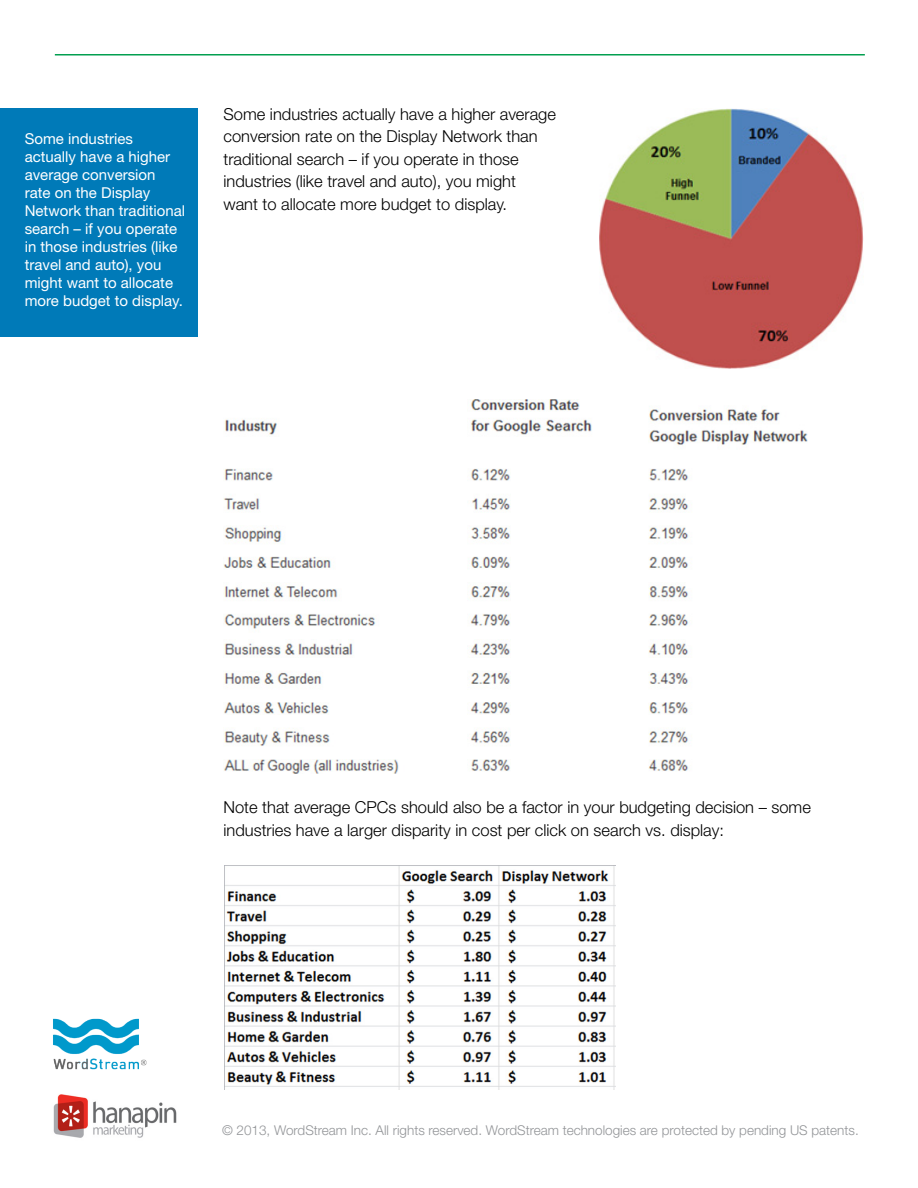
<style>
.page{position:relative;width:918px;height:1188px;background:#fff}
.page>*{position:absolute;margin:0;border:0;box-sizing:border-box;transform-origin:0 0}
.t1{font:300 16.5px/22.5px "Helvetica Neue LT Std";color:#000}
.t2{font:15px/18px "Helvetica Neue LT Std";color:#fff}
.t3{font:300 13.5px "Helvetica Neue LT Std";color:#939598}
</style>
<div class="page">
<hr style="left:55px;top:54px;width:810px;height:2px;background:#039f50">
<img style="left:53px;top:1018px;width:94px;height:52px">
<img style="left:599px;top:108px;width:265px;height:261px">
<img style="left:224px;top:399px;width:583px;height:374px">
<img style="left:225px;top:866px;width:390px;height:224px">
<div style="left:0;top:108px;width:198px;height:229px;background:#007ab8"></div>
<img style="left:53px;top:1094px;width:124px;height:44px">
<p class="t2" style="left:25px;top:130px;width:162px">Some industries actually have a higher average conversion<br>rate on the Display<br>Network than traditional search – if you operate in those industries (like travel and auto), you might want to allocate more budget to display.</p>
<p class="t1" style="left:224px;top:102px;width:334px">Some industries actually have a higher average conversion rate on the Display Network than traditional search – if you operate in those industries (like travel and auto), you might</p>
<p class="t1" style="left:224px;top:192px;width:285px">want to allocate more budget to display.</p>
<p class="t1" style="left:224px;top:796px;width:589px">Note that average CPCs should also be a factor in your budgeting decision – some industries have a larger disparity in cost per click on search vs. display:</p>
<p class="t3" style="left:222px;top:1122px;width:638px">© 2013, WordStream Inc. All rights reserved. WordStream technologies are protected by pending US patents.</p>
</div>
